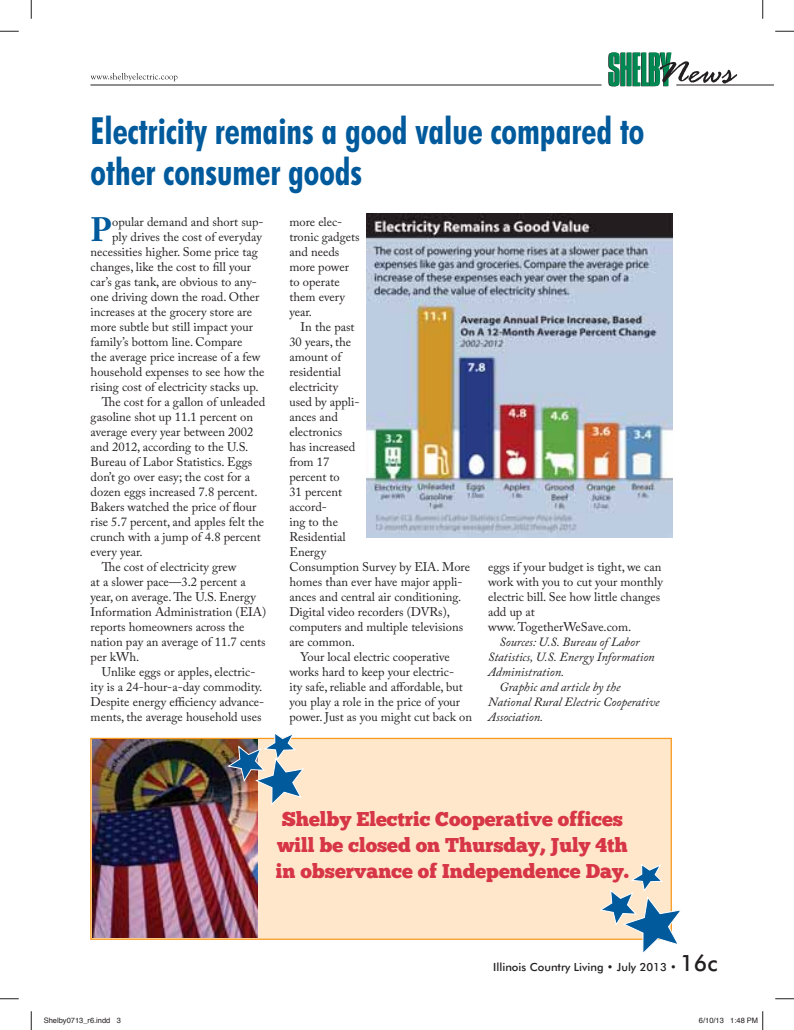
<style>
.page{position:relative;width:794px;height:1030px;background:#fff}
.page>*{position:absolute;margin:0;border:0;box-sizing:border-box;transform-origin:0 0}
.t1{font:700 condensed 37.5px/41.2px "Futura BT";color:#005a9c;scale:.93 1}
.t2{font:700 33.62px "Adobe Caslon Pro";color:#005a9c}
.t3{font:20px/26.2px "Chunk Five";color:#d73647}
.t4{font:12.5px/15px "Adobe Caslon Pro";color:#231f20}
.t5{font:italic 12.5px "Adobe Caslon Pro";color:#231f20}
.t6{font:500 11.25px "Futura BT";color:#231f20}
.t7{font:7.5px "Helvetica";color:#231f20}
.s1{font-size:22.5px}
</style>
<div class="page">
<hr style="left:91px;top:85px;width:510px;height:1px;background:#231f20">
<svg style="left:608px;top:52px;width:129px;height:34px"></svg>
<hr style="left:676px;top:85px;width:98px;height:1px;background:#231f20">
<svg style="left:91px;top:73px;width:86px;height:8px"></svg>
<div style="left:91px;top:738px;width:580px;height:201px;background:#ffe7cb"></div>
<div style="left:90px;top:738px;width:582px;height:202px;border:1px solid #f8991c"></div>
<img style="left:366px;top:214px;width:306px;height:324px">
<img style="left:93px;top:739px;width:164px;height:199px">
<svg style="left:599px;top:864px;width:81px;height:89px"></svg>
<img style="left:227px;top:734px;width:78px;height:72px">
<svg style="left:0;top:30px;width:19px;height:2px"></svg>
<svg style="left:775px;top:30px;width:19px;height:2px"></svg>
<svg style="left:0;top:998px;width:19px;height:2px"></svg>
<svg style="left:775px;top:998px;width:19px;height:2px"></svg>
<svg style="left:30px;top:0;width:2px;height:19px"></svg>
<svg style="left:30px;top:1011px;width:2px;height:19px"></svg>
<svg style="left:762px;top:0;width:1px;height:19px"></svg>
<svg style="left:762px;top:1011px;width:1px;height:19px"></svg>
<h1 class="t1" style="left:91px;top:112px;width:597px">Electricity remains a good value compared to other consumer goods</h1>
<h2 class="t2" style="left:91px;top:217px;width:23px">P</h2>
<p class="t4" style="left:112px;top:216px;width:153px">opular demand and short sup-</p>
<p class="t4" style="left:289px;top:216px;width:72px">more elec&shy;tronic gadgets and needs more power to operate them every year.</p>
<p class="t4" style="left:301px;top:321px;width:55px">In the past</p>
<p class="t4" style="left:289px;top:336px;width:63px">30 years, the</p>
<p class="t4" style="left:289px;top:351px;width:53px">amount of</p>
<p class="t4" style="left:289px;top:366px;width:53px">residential</p>
<p class="t4" style="left:289px;top:381px;width:50px">electricity</p>
<p class="t4" style="left:289px;top:396px;width:72px">used by appli-</p>
<p class="t4" style="left:289px;top:411px;width:50px">ances and</p>
<p class="t4" style="left:289px;top:426px;width:54px">electronics</p>
<p class="t4" style="left:289px;top:441px;width:67px">has increased</p>
<p class="t4" style="left:289px;top:456px;width:41px">from 17</p>
<p class="t4" style="left:289px;top:471px;width:52px">percent to</p>
<p class="t4" style="left:289px;top:486px;width:54px">31 percent</p>
<p class="t4" style="left:289px;top:501px;width:39px">accord-</p>
<p class="t4" style="left:289px;top:516px;width:50px">ing to the</p>
<p class="t4" style="left:289px;top:531px;width:58px">Residential</p>
<p class="t4" style="left:289px;top:546px;width:38px">Energy</p>
<p class="t4" style="left:289px;top:561px;width:182px">Consumption Survey by EIA. More</p>
<p class="t4" style="left:289px;top:576px;width:175px">homes than ever have major appli-</p>
<p class="t4" style="left:289px;top:591px;width:174px">ances and central air conditioning.</p>
<p class="t4" style="left:289px;top:606px;width:162px">Digital video recorders (DVRs),</p>
<p class="t4" style="left:289px;top:621px;width:175px">computers and multiple televisions</p>
<p class="t4" style="left:289px;top:636px;width:67px">are common.</p>
<p class="t4" style="left:301px;top:651px;width:151px">Your local electric cooperative</p>
<p class="t4" style="left:289px;top:666px;width:166px">works hard to keep your electric-</p>
<p class="t4" style="left:289px;top:681px;width:175px">ity safe, reliable and affordable, but</p>
<p class="t4" style="left:289px;top:696px;width:172px">you play a role in the price of your</p>
<p class="t4" style="left:289px;top:711px;width:184px">power. Just as you might cut back on</p>
<p class="t4" style="left:112px;top:231px;width:151px">ply drives the cost of everyday</p>
<p class="t4" style="left:91px;top:246px;width:169px">necessities higher. Some price tag</p>
<p class="t4" style="left:91px;top:261px;width:162px">changes, like the cost to fill your</p>
<p class="t4" style="left:91px;top:276px;width:168px">car’s gas tank, are obvious to any-</p>
<p class="t4" style="left:91px;top:291px;width:170px">one driving down the road. Other</p>
<p class="t4" style="left:91px;top:306px;width:163px">increases at the grocery store are</p>
<p class="t4" style="left:91px;top:321px;width:164px">more subtle but still impact your</p>
<p class="t4" style="left:91px;top:336px;width:153px">family’s bottom line. Compare</p>
<p class="t4" style="left:91px;top:351px;width:171px">the average price increase of a few</p>
<p class="t4" style="left:91px;top:366px;width:175px">household expenses to see how the</p>
<p class="t4" style="left:91px;top:381px;width:170px">rising cost of electricity stacks up.</p>
<p class="t4" style="left:102px;top:396px;width:165px">The cost for a gallon of unleaded</p>
<p class="t4" style="left:91px;top:411px;width:164px">gasoline shot up 11.1 percent on</p>
<p class="t4" style="left:91px;top:426px;width:164px">average every year between 2002</p>
<p class="t4" style="left:91px;top:441px;width:159px">and 2012, according to the U.S.</p>
<p class="t4" style="left:91px;top:456px;width:163px">Bureau of Labor Statistics. Eggs</p>
<p class="t4" style="left:91px;top:471px;width:161px">don’t go over easy; the cost for a</p>
<p class="t4" style="left:91px;top:486px;width:169px">dozen eggs increased 7.8 percent.</p>
<p class="t4" style="left:91px;top:501px;width:167px">Bakers watched the price of flour</p>
<p class="t4" style="left:91px;top:516px;width:175px">rise 5.7 percent, and apples felt the</p>
<p class="t4" style="left:91px;top:531px;width:172px">crunch with a jump of 4.8 percent</p>
<p class="t4" style="left:91px;top:546px;width:54px">every year.</p>
<p class="t4" style="left:102px;top:561px;width:136px">The cost of electricity grew</p>
<p class="t4" style="left:91px;top:576px;width:157px">at a slower pace—3.2 percent a</p>
<p class="t4" style="left:91px;top:591px;width:167px">year, on average. The U.S. Energy</p>
<p class="t4" style="left:91px;top:606px;width:177px">Information Administration (EIA)</p>
<p class="t4" style="left:91px;top:621px;width:155px">reports homeowners across the</p>
<p class="t4" style="left:91px;top:636px;width:176px">nation pay an average of 11.7 cents</p>
<p class="t4" style="left:91px;top:651px;width:50px">per kWh.</p>
<p class="t4" style="left:102px;top:666px;width:155px">Unlike eggs or apples, electric-</p>
<p class="t4" style="left:91px;top:681px;width:173px">ity is a 24-hour-a-day commodity.</p>
<p class="t4" style="left:91px;top:696px;width:175px">Despite energy efficiency advance-</p>
<p class="t4" style="left:91px;top:711px;width:172px">ments, the average household uses</p>
<p class="t4" style="left:488px;top:561px;width:176px">eggs if your budget is tight, we can work with you to cut your monthly electric bill. See how little changes add up at<br>www. TogetherWeSave.com.</p>
<p class="t5" style="left:499px;top:637px;width:142px">Sources: U.S. Bureau of Labor</p>
<p class="t5" style="left:488px;top:652px;width:168px">Statistics, U.S. Energy Information</p>
<p class="t5" style="left:488px;top:667px;width:78px">Administration.</p>
<p class="t5" style="left:499px;top:682px;width:122px">Graphic and article by the</p>
<p class="t5" style="left:488px;top:697px;width:173px">National Rural Electric Cooperative</p>
<p class="t5" style="left:488px;top:712px;width:57px">Association.</p>
<h3 class="t3" style="left:276px;top:806px;width:355px">Shelby Electric Cooperative offices will be closed on Thursday, July 4th in observance of Independence Day.</h3>
<p class="t6" style="left:493px;top:962px;width:226px">Illinois Country Living • July 2013 • <span class="s1">16c</span></p>
<p class="t7" style="left:44px;top:1017px;width:79px">Shelby0713_r6.indd 3</p>
<p class="t7" style="left:699px;top:1017px;width:61px">6/10/13 1:48 PM</p>
</div>
